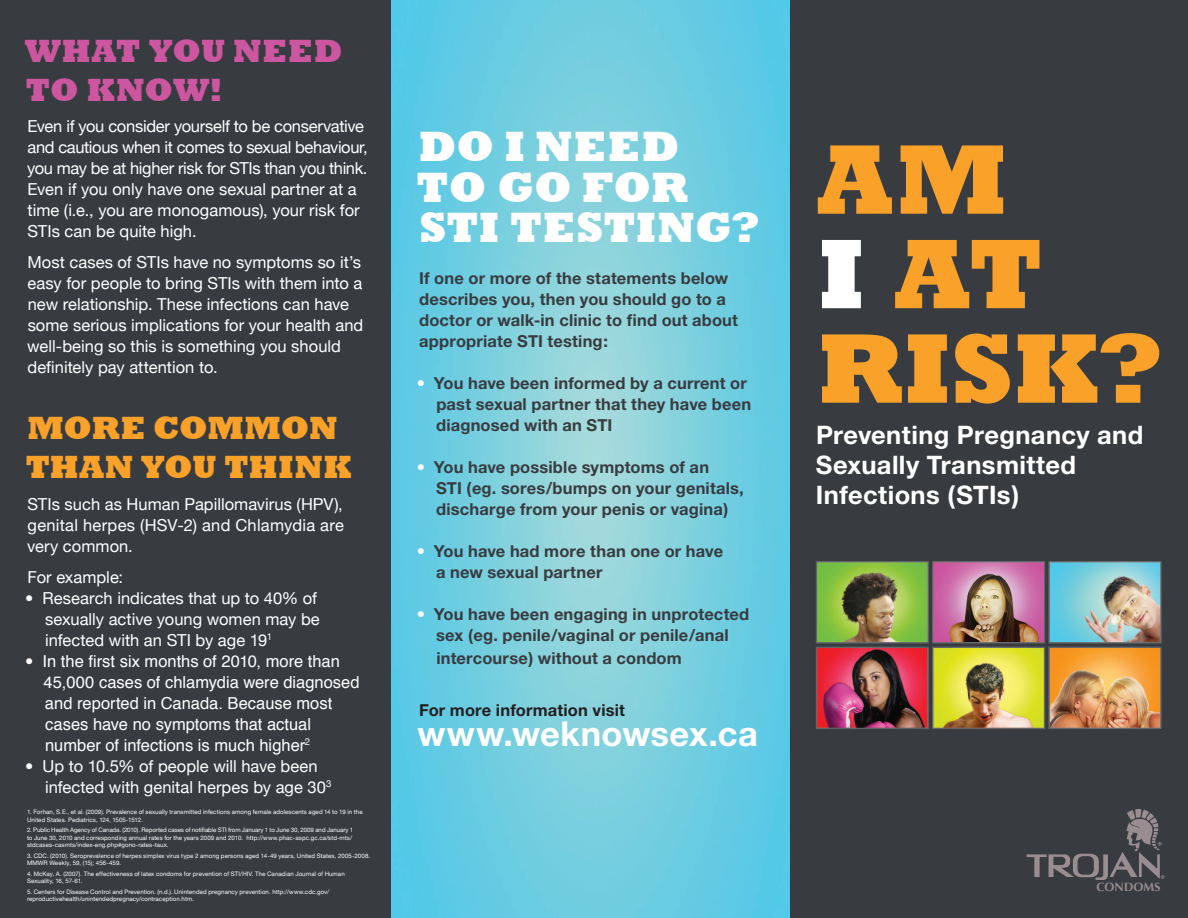
<style>
.page{position:relative;width:1188px;height:918px;background:#383c41}
.page>*{position:absolute;margin:0;border:0;box-sizing:border-box;transform-origin:0 0}
.t1{font:800 100.5px/94.5px "Rockwell";letter-spacing:.005em;color:#f9a129}
.t2{font:800 43.5px/40.5px "Rockwell";letter-spacing:.005em;color:#fff}
.t3{font:700 34.5px "Helvetica Neue";letter-spacing:.01em;color:#fff}
.t4{font:800 33px/39px "Rockwell";letter-spacing:-.005em;color:#f9a129}
.t5{font:800 33px/39px "Rockwell";letter-spacing:.01em;color:#cd56a0}
.t6{font:700 25.5px/30px "Helvetica Neue";letter-spacing:.015em;color:#fff}
.t7{font:16.5px/21px "Helvetica Neue";color:#fff}
.t8{font:700 16.5px/21px "Helvetica Neue";letter-spacing:.01em;color:#383c41}
.t9{font:16.5px/21px "Helvetica";color:#fff}
.t10{font:700 16.5px "Helvetica Neue";letter-spacing:.01em;color:#231f20}
.t11{font:700 12px "Optima";letter-spacing:.005em;color:#9a8d91}
.t12{font:6.15px/7.5px "Helvetica Neue";letter-spacing:.015em;color:#fff}
.s1{font-family:"Helvetica Neue"}
.s2{color:#fff}
</style>
<div class="page">
<img style="left:392px;top:0;width:398px;height:918px">
<img style="left:816px;top:561px;width:346px;height:168px">
<svg style="left:1027px;top:809px;width:138px;height:71px"></svg>
<p class="t5" style="left:25px;top:32px;width:319px">WHAT YOU NEED<br>TO KNOW!</p>
<p class="t7" style="left:27px;top:116px;width:342px">Even if you consider yourself to be conservative and cautious when it comes to sexual behaviour, you may be at higher risk for STIs than you think.<br>Even if you only have one sexual partner at a time (i.e., you are monogamous), your risk for STIs can be quite high.</p>
<p class="t7" style="left:27px;top:252px;width:338px">Most cases of STIs have no symptoms so it’s easy for people to bring STIs with them into a new relationship. These infections can have some serious implications for your health and well-being so this is something you should definitely pay attention to.</p>
<p class="t4" style="left:25px;top:409px;width:328px">MORE COMMON<br>THAN YOU THINK</p>
<p class="t7" style="left:27px;top:493px;width:318px;text-align:justify">STIs such as Human Papillomavirus (HPV), genital herpes (HSV-2) and Chlamydia are very common.</p>
<p class="t7" style="left:28px;top:566px;width:97px">For example:</p>
<p class="t7" style="left:45px;top:587px;width:276px;text-indent:-20px">• Research indicates that up to 40% of sexually active young women may be infected with an STI by age 19<sup>1</sup></p>
<p class="t9" style="left:44px;top:651px;width:317px;text-indent:-18px"><span class="s1">•</span> In the first six months of 2010, more than 45,000 cases of chlamydia were diagnosed and reported in Canada. Because most cases have no symptoms that actual number of infections is much higher<sup>2</sup></p>
<p class="t7" style="left:45px;top:755px;width:288px;text-indent:-20px">• Up to 10.5% of people will have been infected with genital herpes by age 30<sup>3</sup></p>
<p class="t12" style="left:27px;top:808px;width:337px">1. Forhan, S.E., et al. (2009). Prevalence of sexually transmitted infections among female adolescents aged 14 to 19 in the<br>United States. Pediatrics, 124, 1505-1512.</p>
<p class="t12" style="left:27px;top:826px;width:328px">2. Public Health Agency of Canada. (2010). Reported cases of notifiable STI from January 1 to June 30, 2009 and January 1 to June 30, 2010 and corresponding annual rates for the years 2009 and 2010. http://www.phac-aspc.gc.ca/std-mts/ stdcases-casmts/index-eng.php#gono-rates-taux.</p>
<p class="t12" style="left:27px;top:852px;width:345px">3. CDC. (2010). Seroprevalence of herpes simplex virus type 2 among persons aged 14-49 years, United States, 2005-2008.<br>MMWR Weekly, 59, (15); 456-459.</p>
<p class="t12" style="left:27px;top:870px;width:319px">4. McKay, A. (2007). The effectiveness of latex condoms for prevention of STI/HIV. The Canadian Journal of Human<br>Sexuality, 16, 57-61.</p>
<p class="t12" style="left:27px;top:888px;width:304px">5. Centers for Disease Control and Prevention. (n.d.). Unintended pregnancy prevention. http://www.cdc.gov/ reproductivehealth/unintendedpregnacy/contraception.htm.</p>
<p class="t2" style="left:419px;top:127px;width:262px">DO I NEED</p>
<p class="t2" style="left:416px;top:167px;width:344px">TO GO FOR<br>STI TESTING?</p>
<p class="t8" style="left:419px;top:267px;width:320px">If one or more of the statements below describes you, then you should go to a doctor or walk-in clinic to find out about appropriate STI testing:</p>
<p class="t8" style="left:436px;top:372px;width:317px;text-indent:-19px"><span class="s2">•</span> You have been informed by a current or past sexual partner that they have been diagnosed with an STI</p>
<p class="t8" style="left:436px;top:456px;width:309px;text-indent:-19px"><span class="s2">•</span> You have possible symptoms of an<br>STI (eg. sores/bumps on your genitals, discharge from your penis or vagina)</p>
<p class="t8" style="left:436px;top:540px;width:289px;text-indent:-19px"><span class="s2">•</span> You have had more than one or have a new sexual partner</p>
<p class="t8" style="left:417px;top:603px;width:334px;text-align:center"><span class="s2">•</span> You have been engaging in unprotected sex (eg. penile/vaginal or penile/anal</p>
<p class="t8" style="left:436px;top:647px;width:247px">intercourse) without a condom</p>
<p class="t10" style="left:419px;top:700px;width:207px">For more information visit</p>
<p class="t3" style="left:417px;top:713px;width:342px">www.weknowsex.ca</p>
<p class="t1" style="left:817px;top:134px;width:228px">AM<br><span class="s2">I</span> AT</p>
<p class="t1" style="left:818px;top:323px;width:346px">RISK?</p>
<p class="t6" style="left:816px;top:420px;width:329px">Preventing Pregnancy and<br>Sexually Transmitted<br>Infections (STIs)</p>
<p class="t11" style="left:1097px;top:880px;width:65px">CONDOMS</p>
</div>
